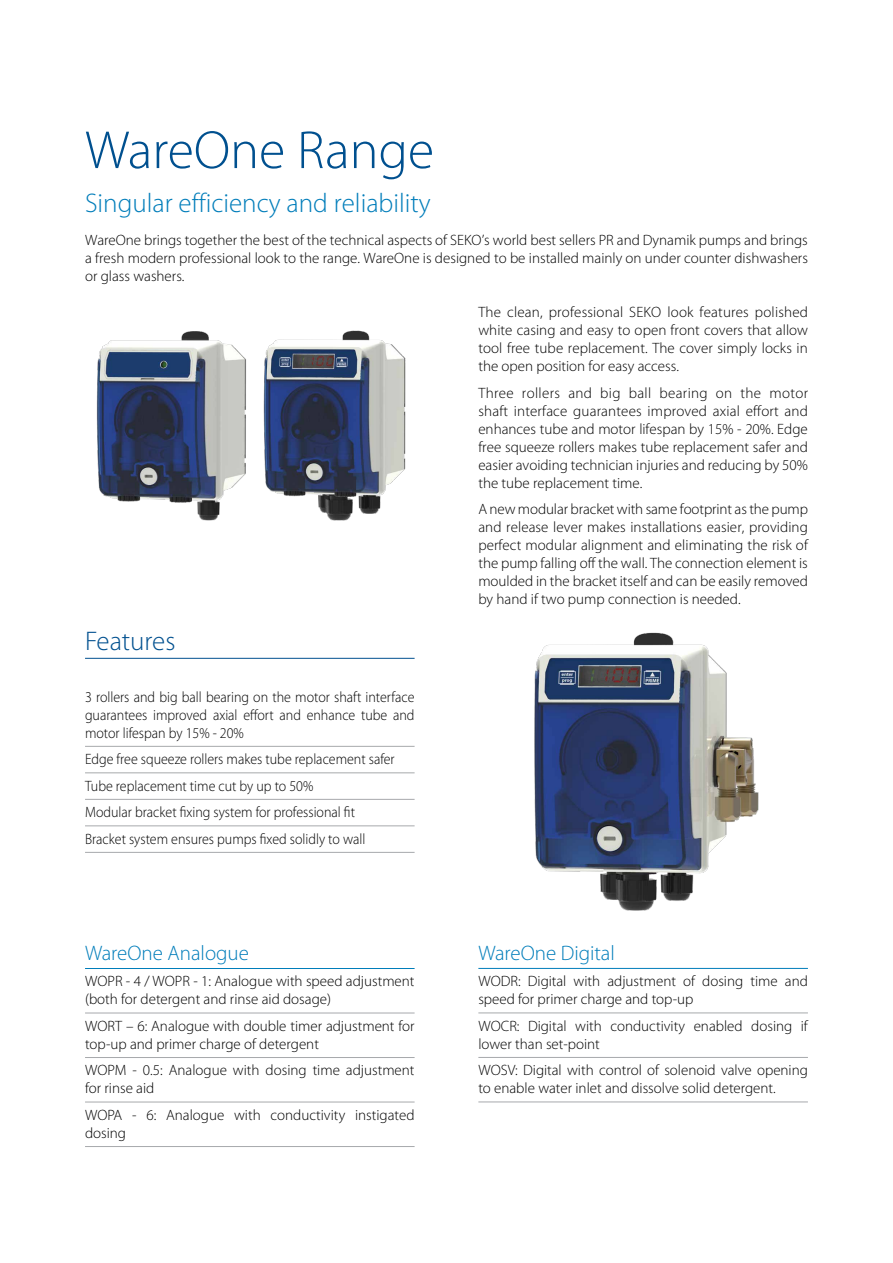
<style>
.page{position:relative;width:893px;height:1263px;background:#fff}
.page>*{position:absolute;margin:0;border:0;box-sizing:border-box;transform-origin:0 0}
.t1{font:300 54px "Myriad Pro";color:#00508f}
.t2{font:300 27px "Myriad Pro";color:#007dba}
.t3{font:300 27px "Myriad Pro";color:#00508f}
.t4{font:300 21px "Myriad Pro";color:#007dba}
.t5{font:300 15px/18px "Myriad Pro";color:#000}
.t6{font:300 15px/26.5px "Myriad Pro";color:#000;text-align:justify;scale:.93 1}
</style>
<div class="page">
<img style="left:96px;top:331px;width:150px;height:190px">
<img style="left:263px;top:330px;width:143px;height:191px">
<img style="left:534px;top:632px;width:225px;height:279px">
<hr style="left:85px;top:968px;width:330px;height:1px;background:#007dba">
<hr style="left:85px;top:1013px;width:330px;height:1px;background:#a7a9ac">
<hr style="left:85px;top:1057px;width:330px;height:1px;background:#a7a9ac">
<hr style="left:85px;top:1102px;width:330px;height:1px;background:#a7a9ac">
<hr style="left:85px;top:1146px;width:330px;height:1px;background:#a7a9ac">
<hr style="left:85px;top:658px;width:330px;height:1px;background:#00508f">
<hr style="left:85px;top:746px;width:330px;height:1px;background:#a7a9ac">
<hr style="left:85px;top:772px;width:330px;height:1px;background:#a7a9ac">
<hr style="left:85px;top:799px;width:330px;height:1px;background:#a7a9ac">
<hr style="left:85px;top:826px;width:330px;height:1px;background:#a7a9ac">
<hr style="left:85px;top:852px;width:330px;height:1px;background:#a7a9ac">
<hr style="left:478px;top:968px;width:330px;height:1px;background:#007dba">
<hr style="left:478px;top:1013px;width:330px;height:1px;background:#a7a9ac">
<hr style="left:478px;top:1057px;width:330px;height:1px;background:#a7a9ac">
<hr style="left:478px;top:1102px;width:330px;height:1px;background:#a7a9ac">
<h1 class="t1" style="left:85px;top:118px;width:351px">WareOne Range</h1>
<h2 class="t2" style="left:85px;top:186px;width:347px">Singular efficiency and reliability</h2>
<p class="t5" style="left:85px;top:231px;width:724px;text-align:justify">WareOne brings together the best of the technical aspects of SEKO’s world best sellers PR and Dynamik pumps and brings a fresh modern professional look to the range. WareOne is designed to be installed mainly on under counter dishwashers or glass washers.</p>
<p class="t5" style="left:478px;top:303px;width:331px;text-align:justify">The clean, professional SEKO look features polished white casing and easy to open front covers that allow tool free tube replacement. The cover simply locks in the open position for easy access.</p>
<p class="t5" style="left:478px;top:384px;width:331px;text-align:justify">Three rollers and big ball bearing on the motor shaft interface guarantees improved axial effort and enhances tube and motor lifespan by 15% - 20%. Edge free squeeze rollers makes tube replacement safer and easier avoiding technician injuries and reducing by 50% the tube replacement time.</p>
<p class="t5" style="left:478px;top:500px;width:331px;text-align:justify">A new modular bracket with same footprint as the pump and release lever makes installations easier, providing perfect modular alignment and eliminating the risk of the pump falling off the wall. The connection element is moulded in the bracket itself and can be easily removed by hand if two pump connection is needed.</p>
<h2 class="t3" style="left:85px;top:624px;width:92px">Features</h2>
<p class="t6" style="left:85px;top:687px;width:356px;line-height:18px">3 rollers and big ball bearing on the motor shaft interface guarantees improved axial effort and enhance tube and motor lifespan by 15% - 20%</p>
<p class="t6" style="left:85px;top:746px;width:335px;text-align:left">Edge free squeeze rollers makes tube replacement safer Tube replacement time cut by up to 50%<br>Modular bracket fixing system for professional fit Bracket system ensures pumps fixed solidly to wall</p>
<h3 class="t4" style="left:85px;top:940px;width:165px">WareOne Analogue</h3>
<p class="t5" style="left:85px;top:972px;width:331px">WOPR - 4 / WOPR - 1: Analogue with speed adjustment (both for detergent and rinse aid dosage)</p>
<p class="t5" style="left:85px;top:1017px;width:331px">WORT – 6: Analogue with double timer adjustment for top-up and primer charge of detergent</p>
<p class="t5" style="left:85px;top:1061px;width:331px">WOPM - 0.5: Analogue with dosing time adjustment for rinse aid</p>
<p class="t5" style="left:85px;top:1106px;width:331px">WOPA - 6: Analogue with conductivity instigated dosing</p>
<h3 class="t4" style="left:478px;top:940px;width:138px">WareOne Digital</h3>
<p class="t5" style="left:478px;top:972px;width:331px">WODR: Digital with adjustment of dosing time and speed for primer charge and top-up</p>
<p class="t5" style="left:478px;top:1016px;width:331px">WOCR: Digital with conductivity enabled dosing if lower than set-point</p>
<p class="t5" style="left:478px;top:1061px;width:331px">WOSV: Digital with control of solenoid valve opening to enable water inlet and dissolve solid detergent.</p>
</div>
